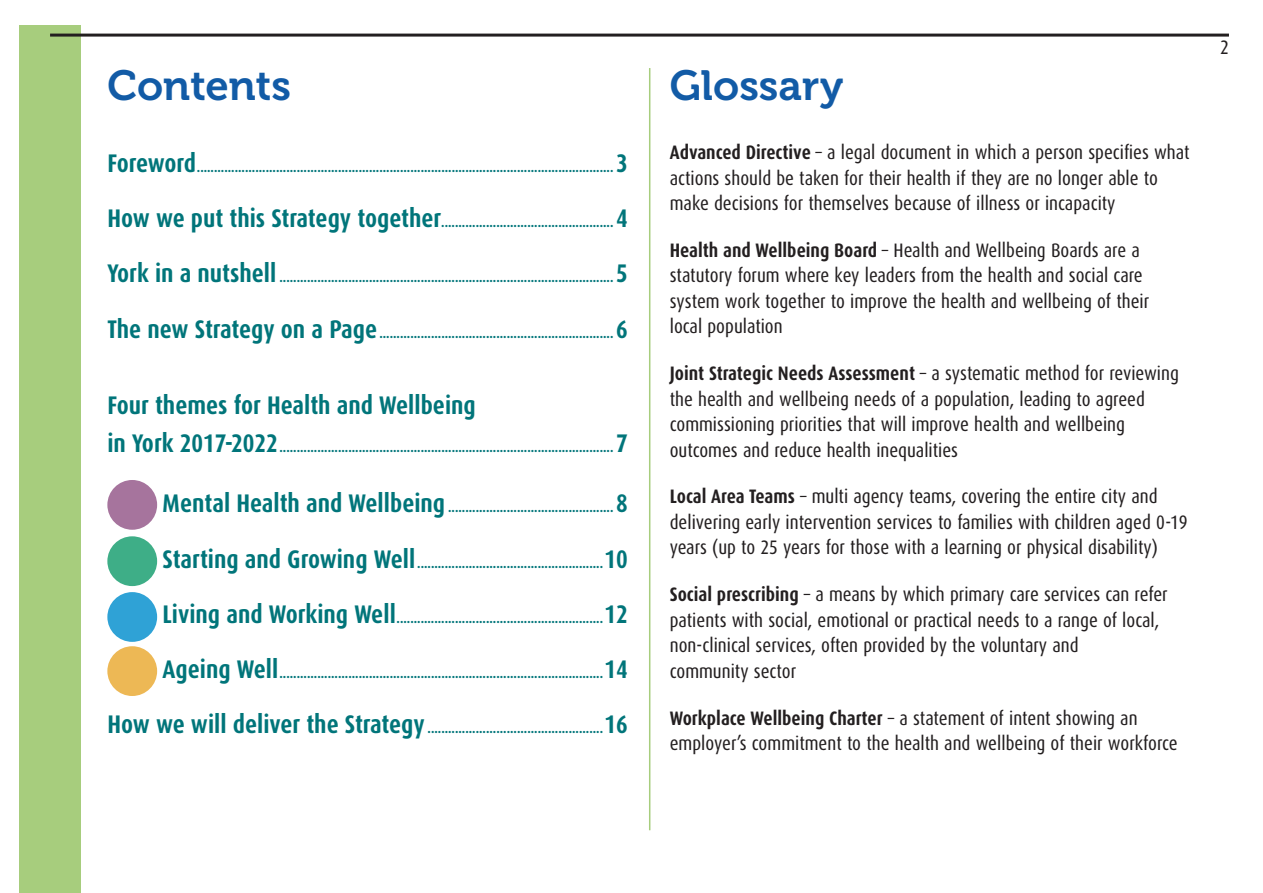
<style>
.page{position:relative;width:1263px;height:893px;background:#fff}
.page>*{position:absolute;margin:0;border:0;box-sizing:border-box;transform-origin:0 0}
.t1{font:42px "Museo 700";color:#125ba6}
.t2{font:700 25.5px "Dax Condensed";color:#01757a}
.t3{font:19.5px/25.5px "Dax Condensed";color:#231f20}
.t4{font:700 13.5px "Dax Condensed";color:#01757a}
.s1{font-size:25.5px}
.s2{font-weight:700}
</style>
<div class="page">
<div style="left:19px;top:26px;width:62px;height:867px;background:#a7cd7d"></div>
<hr style="left:50px;top:34px;width:1179px;height:3px;background:#231f20">
<div style="left:107px;top:480px;width:50px;height:50px;background:#a6749d;border-radius:50%"></div>
<div style="left:107px;top:536px;width:50px;height:50px;background:#3eae87;border-radius:50%"></div>
<div style="left:107px;top:592px;width:50px;height:50px;background:#2fa2d6;border-radius:50%"></div>
<div style="left:107px;top:646px;width:50px;height:50px;background:#edb855;border-radius:50%"></div>
<hr style="left:649px;top:68px;width:1px;height:762px;background:#a7cd7d">
<h1 class="t1" style="left:107px;top:62px;width:185px">Contents</h1>
<p class="t4" style="left:107px;top:160px;width:522px"><span class="s1">Foreword</span>.......................................................................................................................... <span class="s1">3</span></p>
<p class="t4" style="left:107px;top:215px;width:522px"><span class="s1">How we put this Strategy together</span>.................................................. <span class="s1">4</span></p>
<p class="t4" style="left:107px;top:270px;width:522px"><span class="s1">York in a nutshell</span>.................................................................................................. <span class="s1">5</span></p>
<p class="t4" style="left:107px;top:325px;width:522px"><span class="s1">The new Strategy on a Page</span>..................................................................... <span class="s1">6</span></p>
<h2 class="t2" style="left:107px;top:391px;width:370px">Four themes for Health and Wellbeing</h2>
<p class="t4" style="left:107px;top:440px;width:522px"><span class="s1">in York 2017-2022</span>.................................................................................................. <span class="s1">7</span></p>
<p class="t4" style="left:163px;top:500px;width:467px"><span class="s1">Mental Health and Wellbeing</span>................................................. <span class="s1">8</span></p>
<p class="t4" style="left:163px;top:555px;width:467px"><span class="s1">Starting and Growing Well</span>.......................................................<span class="s1">10</span></p>
<p class="t4" style="left:163px;top:611px;width:467px"><span class="s1">Living and Working Well</span>.............................................................<span class="s1">12</span></p>
<p class="t4" style="left:163px;top:666px;width:467px"><span class="s1">Ageing Well</span>...............................................................................................<span class="s1">14</span></p>
<p class="t4" style="left:107px;top:721px;width:522px"><span class="s1">How we will deliver the Strategy</span>....................................................<span class="s1">16</span></p>
<h1 class="t1" style="left:670px;top:62px;width:175px">Glossary</h1>
<p class="t3" style="left:670px;top:140px;width:521px"><span class="s2">Advanced Directive</span> – a legal document in which a person specifies what actions should be taken for their health if they are no longer able to make decisions for themselves because of illness or incapacity</p>
<p class="t3" style="left:670px;top:238px;width:481px"><span class="s2">Health and Wellbeing Board</span> – Health and Wellbeing Boards are a statutory forum where key leaders from the health and social care system work together to improve the health and wellbeing of their local population</p>
<p class="t3" style="left:670px;top:361px;width:511px"><span class="s2">Joint Strategic Needs Assessment</span> – a systematic method for reviewing the health and wellbeing needs of a population, leading to agreed commissioning priorities that will improve health and wellbeing outcomes and reduce health inequalities</p>
<p class="t3" style="left:670px;top:484px;width:519px"><span class="s2">Local Area Teams</span> – multi agency teams, covering the entire city and delivering early intervention services to families with children aged 0-19 years (up to 25 years for those with a learning or physical disability)</p>
<p class="t3" style="left:670px;top:582px;width:499px"><span class="s2">Social prescribing</span> – a means by which primary care services can refer patients with social, emotional or practical needs to a range of local, non-clinical services, often provided by the voluntary and<br>community sector</p>
<p class="t3" style="left:670px;top:705px;width:509px"><span class="s2">Workplace Wellbeing Charter</span> – a statement of intent showing an employer’s commitment to the health and wellbeing of their workforce</p>
<p class="t3" style="left:1220px;top:35px;width:10px">2</p>
</div>
